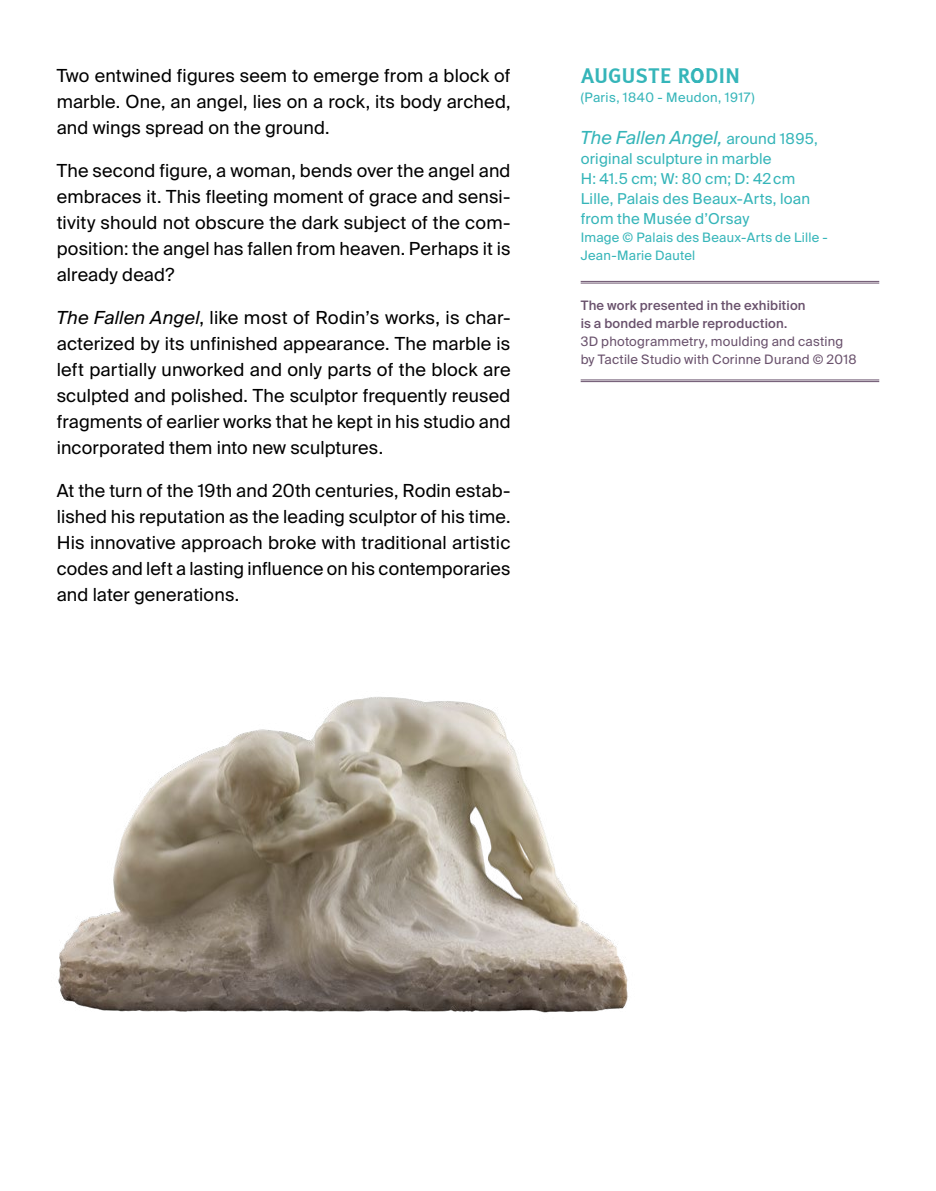
<style>
.page{position:relative;width:936px;height:1191px;background:#fff}
.page>*{position:absolute;margin:0;border:0;box-sizing:border-box;transform-origin:0 0}
.t1{font:20px "Tiresias L Pfont";color:#35b5b9}
.t2{font:18px/26px "Suisse Intl";letter-spacing:.005em;color:#000;text-align:justify}
.t3{font:italic 18px "Suisse Intl";letter-spacing:.01em;color:#35b5b9}
.t4{font:15px/20px "Suisse Intl";letter-spacing:.015em;color:#35b5b9}
.t5{font:13px/18px "Suisse Intl";letter-spacing:.02em;color:#35b5b9}
.t6{font:13px/18px "Suisse Intl";letter-spacing:.02em;color:#69516c}
.t7{font:500 13px/18px "Suisse Intl";letter-spacing:.02em;color:#69516c}
.s1{font-style:italic}
.s2{font-style:normal;font-size:15px}
</style>
<div class="page">
<hr style="left:580px;top:281px;width:299px;height:1px;background:#69516c">
<hr style="left:580px;top:283px;width:299px;height:1px;background:#69516c">
<hr style="left:580px;top:379px;width:299px;height:1px;background:#69516c">
<hr style="left:580px;top:381px;width:299px;height:1px;background:#69516c">
<img style="left:58px;top:697px;width:570px;height:316px">
<p class="t2" style="left:57px;top:63px;width:455px">Two entwined figures seem to emerge from a block of marble. One, an angel, lies on a rock, its body arched, and wings spread on the ground.</p>
<p class="t2" style="left:57px;top:158px;width:455px">The second figure, a woman, bends over the angel and embraces it. This fleeting moment of grace and sensi&shy;tivity should not obscure the dark subject of the com&shy;position: the angel has fallen from heaven. Perhaps it is already dead?</p>
<p class="t2" style="left:57px;top:305px;width:455px"><span class="s1">The Fallen Angel</span>, like most of Rodin’s works, is char&shy;acterized by its unfinished appearance. The marble is left partially unworked and only parts of the block are sculpted and polished. The sculptor frequently reused fragments of earlier works that he kept in his studio and incorporated them into new sculptures.</p>
<p class="t2" style="left:57px;top:478px;width:455px">At the turn of the 19th and 20th centuries, Rodin estab&shy;lished his reputation as the leading sculptor of his time.<br>His innovative approach broke with traditional artistic codes and left a lasting influence on his contemporaries and later generations.</p>
<p class="t1" style="left:580px;top:64px;width:161px">AUGUSTE RODIN</p>
<p class="t5" style="left:580px;top:88px;width:175px">(Paris, 1840 - Meudon, 1917)</p>
<p class="t3" style="left:580px;top:127px;width:239px">The Fallen Angel, <span class="s2">around 1895,</span></p>
<p class="t4" style="left:580px;top:148px;width:231px">original sculpture in marble<br>H: 41.5 cm; W: 80 cm; D: 42cm<br>Lille, Palais des Beaux-Arts, loan from the Musée d’Orsay</p>
<p class="t5" style="left:580px;top:228px;width:248px">Image © Palais des Beaux-Arts de Lille -<br>Jean-Marie Dautel</p>
<p class="t7" style="left:580px;top:296px;width:226px">The work presented in the exhibition is a bonded marble reproduction.</p>
<p class="t6" style="left:580px;top:332px;width:277px">3D photogrammetry, moulding and casting by Tactile Studio with Corinne Durand © 2018</p>
</div>
